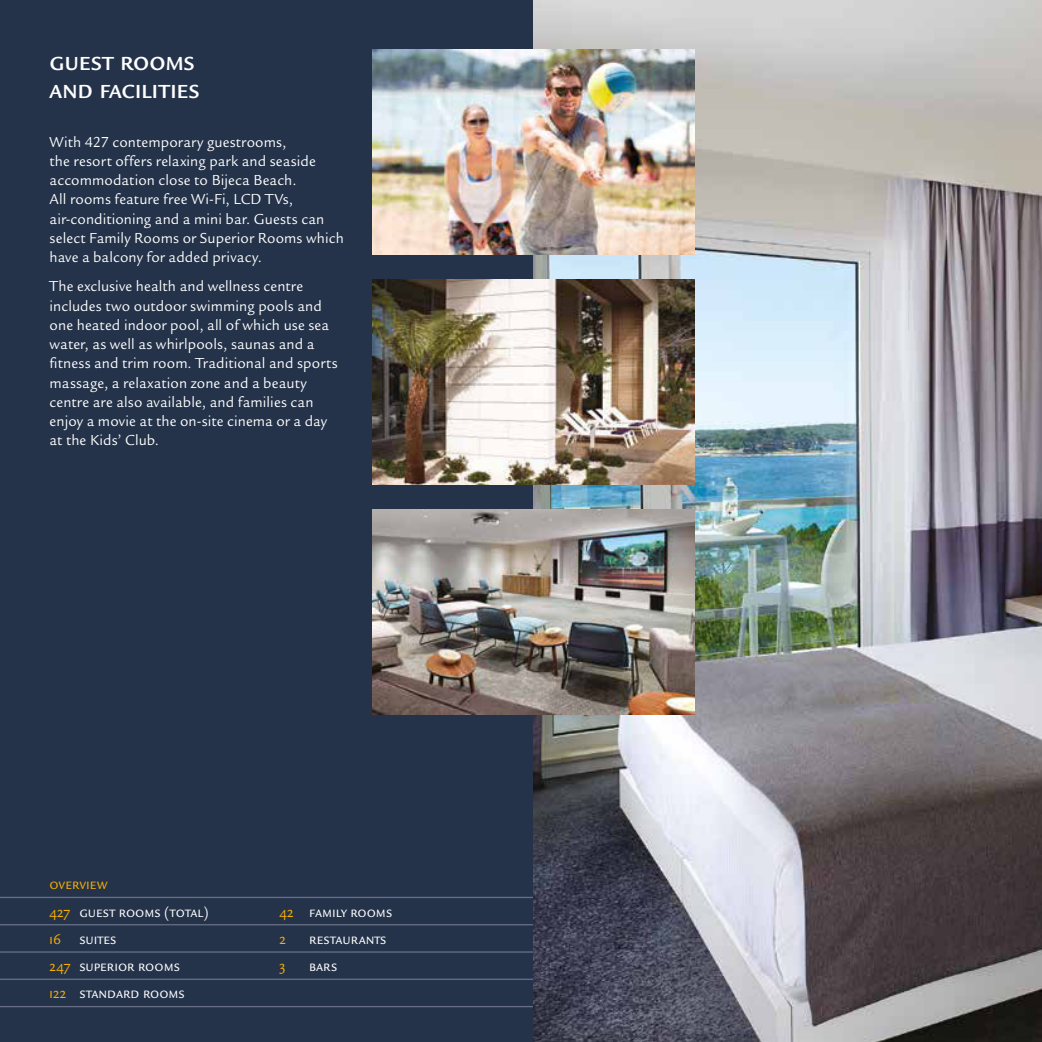
<style>
.page{position:relative;width:1042px;height:1042px;background:#24334a}
.page>*{position:absolute;margin:0;border:0;box-sizing:border-box;transform-origin:0 0}
.t1{font:28px/28px "Legacy San ITC Medi SC";letter-spacing:-.005em;color:#fff;scale:.96 1}
.t2{font:15.75px/19.2px "Legacy San ITC";letter-spacing:.01em;color:#fff;scale:.96 1}
.t3{font:15.75px/27.3px "Legacy San ITC Book SC";color:#fff;scale:.96 1}
.t4{font:15.75px "Legacy San ITC Book SC";color:#f9b000;scale:.96 1}
.s1{color:#f9b000}
</style>
<div class="page">
<hr style="left:0;top:1006px;width:1042px;height:1px;background:#676e83">
<hr style="left:0;top:978px;width:1042px;height:2px;background:#676e83">
<hr style="left:0;top:951px;width:1042px;height:1px;background:#676e83">
<hr style="left:0;top:924px;width:1042px;height:1px;background:#676e83">
<hr style="left:0;top:897px;width:1042px;height:1px;background:#676e83">
<img style="left:533px;top:0;width:509px;height:1042px">
<img style="left:372px;top:50px;width:322px;height:205px">
<img style="left:372px;top:280px;width:322px;height:205px">
<img style="left:372px;top:510px;width:322px;height:205px">
<h1 class="t1" style="left:50px;top:50px;width:158px">guest rooms and facilities</h1>
<p class="t2" style="left:50px;top:134px;width:308px">With 427 contemporary guestrooms,<br>the resort offers relaxing park and seaside accommodation close to Bijeca Beach.<br>All rooms feature free Wi-Fi, LCD TVs, air-conditioning and a mini bar. Guests can select Family Rooms or Superior Rooms which have a balcony for added privacy.</p>
<p class="t2" style="left:50px;top:278px;width:302px">The exclusive health and wellness centre includes two outdoor swimming pools and one heated indoor pool, all of which use sea water, as well as whirlpools, saunas and a fitness and trim room. Traditional and sports massage, a relaxation zone and a beauty centre are also available, and families can enjoy a movie at the on-site cinema or a day at the Kids’ Club.</p>
<p class="t3" style="left:50px;top:872px;width:167px"><span class="s1">overview<br>427</span> guest rooms (total)<br><span class="s1">16</span> suites<br><span class="s1">247</span> superior rooms<br><span class="s1">122</span> standard rooms</p>
<p class="t3" style="left:279px;top:899px;width:119px"><span class="s1">42</span> family rooms<br><span class="s1">2</span></p>
<p class="t3" style="left:309px;top:926px;width:82px">restaurants</p>
<p class="t4" style="left:279px;top:960px;width:8px">3</p>
<p class="t3" style="left:309px;top:954px;width:31px">bars</p>
</div>
